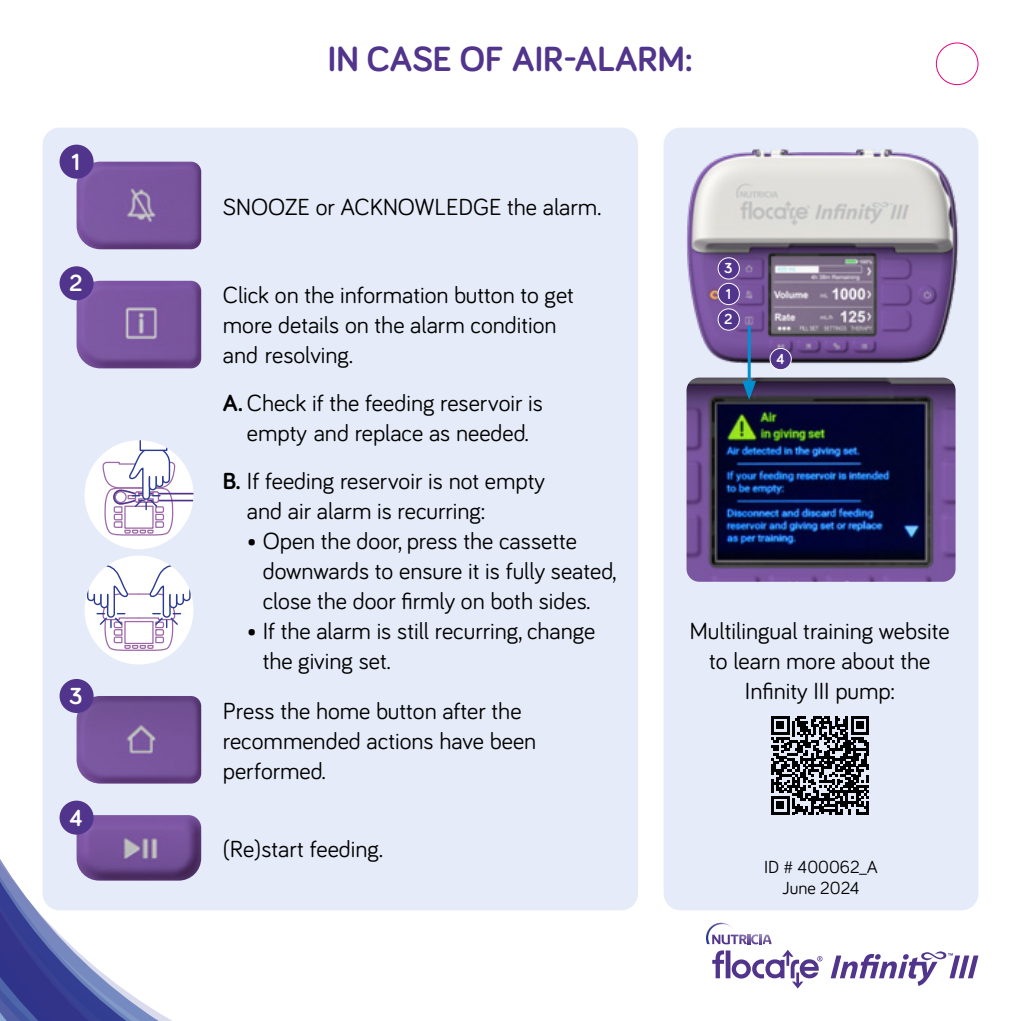
<style>
.page{position:relative;width:1021px;height:1021px;background:#fff}
.page>*{position:absolute;margin:0;border:0;box-sizing:border-box;transform-origin:0 0}
.t1{font:700 36px "Bariol";color:#51348b}
.t2{font:24px/30px "Bariol";color:#000}
.t3{font:700 24px "Bariol";color:#fff}
.t4{font:18px "Bariol";color:#000}
.t5{font:700 15px "Bariol";color:#fff}
.s1{font-weight:700}
</style>
<div class="page">
<svg style="left:0;top:730px;width:367px;height:290px"></svg>
<div style="left:43px;top:128px;width:595px;height:782px;background:#e5ebf8;border-radius:17px"></div>
<div style="left:663px;top:128px;width:315px;height:782px;background:#e5ebf8;border-radius:17px"></div>
<img style="left:77px;top:162px;width:124px;height:87px">
<img style="left:77px;top:696px;width:124px;height:87px">
<img style="left:77px;top:281px;width:124px;height:87px">
<img style="left:625px;top:128px;width:354px;height:290px">
<img style="left:77px;top:815px;width:124px;height:65px">
<img style="left:686px;top:377px;width:269px;height:204px">
<hr style="left:747px;top:326px;width:3px;height:59px;background:#0090d0">
<svg style="left:742px;top:381px;width:14px;height:19px"></svg>
<div style="left:85px;top:440px;width:108px;height:109px;background:#fff;border-radius:50%"></div>
<hr style="left:137px;top:493px;width:56px;height:1px;background:#51348b">
<hr style="left:137px;top:499px;width:56px;height:2px;background:#51348b">
<svg style="left:102px;top:440px;width:74px;height:97px"></svg>
<div style="left:85px;top:555px;width:108px;height:109px;background:#fff;border-radius:50%"></div>
<svg style="left:86px;top:565px;width:105px;height:86px"></svg>
<div style="left:60px;top:145px;width:34px;height:34px;background:#51348b;border-radius:50%"></div>
<div style="left:718px;top:283px;width:21px;height:21px;background:#51348b;border-radius:50%"></div>
<div style="left:717px;top:283px;width:22px;height:22px;border:1px solid #fff;border-radius:50%"></div>
<div style="left:718px;top:309px;width:21px;height:21px;background:#51348b;border-radius:50%"></div>
<div style="left:717px;top:308px;width:22px;height:22px;border:1px solid #fff;border-radius:50%"></div>
<div style="left:718px;top:258px;width:21px;height:21px;background:#51348b;border-radius:50%"></div>
<div style="left:717px;top:257px;width:22px;height:22px;border:1px solid #fff;border-radius:50%"></div>
<div style="left:770px;top:348px;width:21px;height:22px;background:#51348b;border-radius:50%"></div>
<div style="left:769px;top:348px;width:22px;height:22px;border:1px solid #fff;border-radius:50%"></div>
<div style="left:60px;top:679px;width:34px;height:34px;background:#51348b;border-radius:50%"></div>
<div style="left:60px;top:266px;width:34px;height:34px;background:#51348b;border-radius:50%"></div>
<div style="left:60px;top:800px;width:34px;height:34px;background:#51348b;border-radius:50%"></div>
<svg style="left:771px;top:716px;width:98px;height:98px"></svg>
<div style="left:935px;top:43px;width:43px;height:42px;border:1px solid #e6007e;border-radius:50%"></div>
<svg style="left:706px;top:922px;width:272px;height:66px"></svg>
<p class="t3" style="left:72px;top:145px;width:10px">1</p>
<p class="t3" style="left:69px;top:267px;width:15px">2</p>
<p class="t3" style="left:69px;top:679px;width:15px">3</p>
<p class="t3" style="left:69px;top:801px;width:15px">4</p>
<p class="t1" style="left:328px;top:34px;width:367px">IN CASE OF AIR-ALARM:</p>
<p class="t2" style="left:223px;top:191px;width:380px">SNOOZE or ACKNOWLEDGE the alarm.</p>
<p class="t2" style="left:223px;top:278px;width:352px">Click on the information button to get more details on the alarm condition and resolving.</p>
<p class="t2" style="left:223px;top:386px;width:322px;text-align:center"><span class="s1">A.</span>Check if the feeding reservoir is empty and replace as needed.</p>
<p class="t2" style="left:247px;top:464px;width:299px;text-indent:-24px"><span class="s1">B.</span> If feeding reservoir is not empty and air alarm is recurring:</p>
<p class="t2" style="left:263px;top:524px;width:355px;text-indent:-16px">• Open the door, press the cassette downwards to ensure it is fully seated, close the door firmly on both sides.</p>
<p class="t2" style="left:263px;top:614px;width:334px;text-indent:-16px">• If the alarm is still recurring, change the giving set.</p>
<p class="t2" style="left:223px;top:695px;width:315px">Press the home button after the recommended actions have been performed.</p>
<p class="t2" style="left:223px;top:833px;width:161px">(Re)start feeding.</p>
<p class="t5" style="left:724px;top:258px;width:10px">3</p>
<p class="t5" style="left:725px;top:283px;width:7px">1</p>
<p class="t5" style="left:724px;top:309px;width:10px">2</p>
<p class="t5" style="left:776px;top:349px;width:10px">4</p>
<p class="t2" style="left:689px;top:615px;width:262px;text-align:center">Multilingual training website to learn more about the<br>Infinity III pump:</p>
<p class="t4" style="left:764px;top:855px;width:115px">ID # 400062_A</p>
<p class="t4" style="left:782px;top:876px;width:78px">June 2024</p>
</div>
